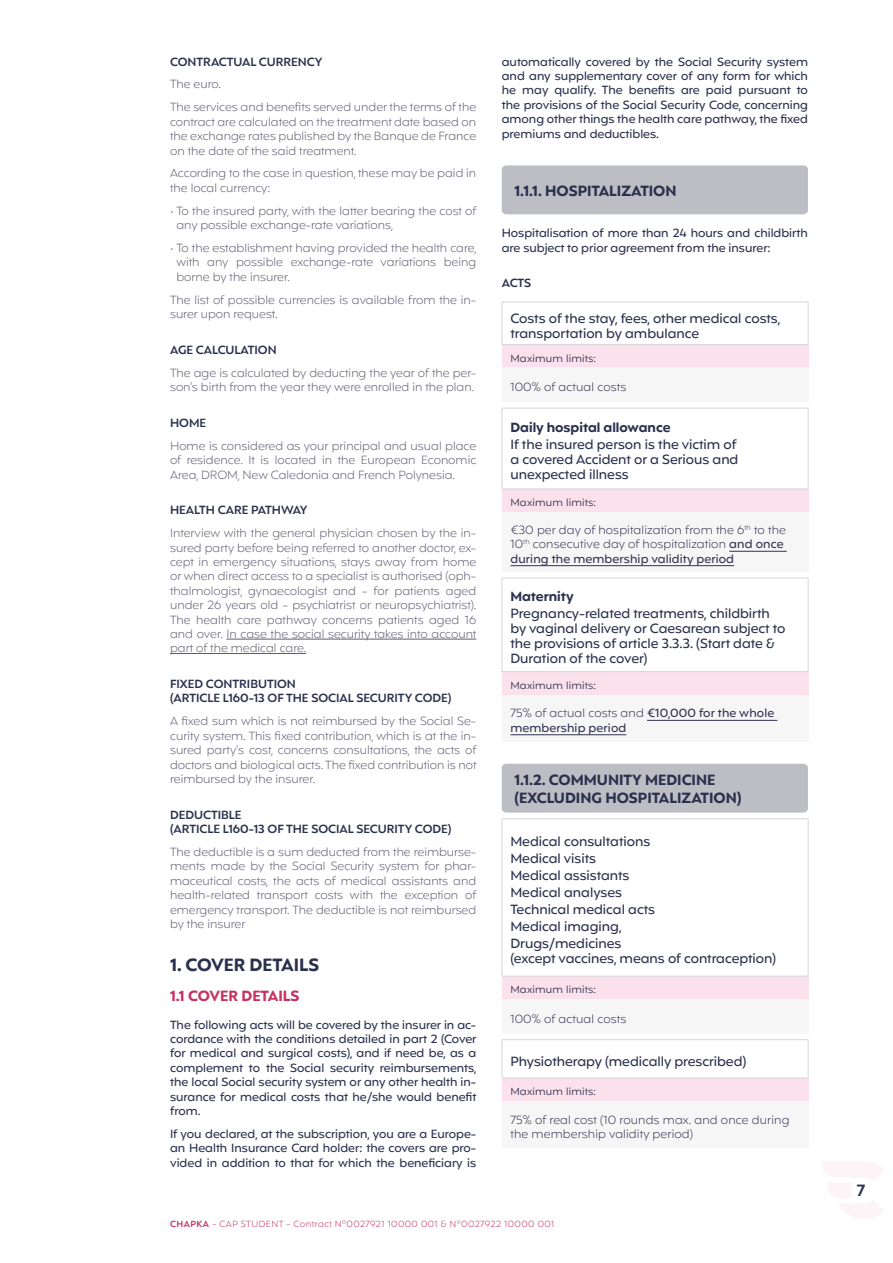
<style>
.page{position:relative;width:893px;height:1263px;background:#fff}
.page>*{position:absolute;margin:0;border:0;box-sizing:border-box;transform-origin:0 0}
.t1{font:700 18px "Mangueira Alt";color:#2a314d}
.t2{font:600 16.5px "Mangueira Alt";color:#2a314d}
.t3{font:700 15px/18px "Mangueira Alt";color:#2a314d}
.t4{font:700 15px "Mangueira Alt";color:#c73160}
.t5{font:500 13.5px/15px "Mangueira Alt";color:#2a314d}
.t6{font:700 13.5px "Mangueira Alt";color:#2a314d}
.t7{font:300 12px/14.4px "Mangueira Alt";color:#605b72;text-align:justify}
.t8{font:500 12px/14.4px "Mangueira Alt";color:#2a314d;text-align:justify}
.t9{font:300 12px/14.4px "Mangueira Alt";letter-spacing:.01em;color:#33324f}
.t10{font:600 12px/14.4px "Mangueira Alt";color:#2a314d}
.t11{font:500 12px/14.4px "Mangueira Alt";letter-spacing:.01em;color:#33324f}
.t12{font:10.5px "Mangueira Alt";letter-spacing:.02em;color:#33324f}
.t13{font:300 9px "Mangueira Alt";letter-spacing:.05em;color:#c73160}
.s1{font-weight:500}
.s2{font-weight:300}
.s3{font-weight:600}
</style>
<div class="page">
<svg style="left:821px;top:1162px;width:62px;height:57px"></svg>
<hr style="left:226px;top:639px;width:250px;height:1px;background:#605b72">
<hr style="left:170px;top:653px;width:136px;height:1px;background:#605b72">
<div style="left:502px;top:165px;width:306px;height:49px;background:#bdbdc4"></div>
<div style="left:502px;top:344px;width:306px;height:24px;background:#fae1ec"></div>
<div style="left:502px;top:368px;width:306px;height:34px;background:#f7f6f7"></div>
<hr style="left:502px;top:302px;width:306px;height:1px;background:#d6d5d9">
<hr style="left:502px;top:302px;width:1px;height:42px;background:#d6d5d9">
<hr style="left:808px;top:302px;width:1px;height:42px;background:#d6d5d9">
<hr style="left:502px;top:344px;width:306px;height:1px;background:#d6d5d9">
<div style="left:502px;top:489px;width:306px;height:23px;background:#fae1ec"></div>
<div style="left:502px;top:512px;width:306px;height:60px;background:#f7f6f7"></div>
<hr style="left:502px;top:408px;width:306px;height:1px;background:#d6d5d9">
<hr style="left:502px;top:408px;width:1px;height:81px;background:#d6d5d9">
<hr style="left:808px;top:408px;width:1px;height:81px;background:#d6d5d9">
<hr style="left:502px;top:489px;width:306px;height:1px;background:#d6d5d9">
<hr style="left:729px;top:551px;width:58px;height:1px;background:#33324f">
<hr style="left:510px;top:565px;width:224px;height:1px;background:#33324f">
<div style="left:502px;top:672px;width:306px;height:23px;background:#fae1ec"></div>
<div style="left:502px;top:695px;width:306px;height:47px;background:#f7f6f7"></div>
<hr style="left:502px;top:578px;width:306px;height:1px;background:#d6d5d9">
<hr style="left:502px;top:578px;width:1px;height:93px;background:#d6d5d9">
<hr style="left:808px;top:578px;width:1px;height:93px;background:#d6d5d9">
<hr style="left:502px;top:671px;width:306px;height:1px;background:#d6d5d9">
<hr style="left:647px;top:720px;width:130px;height:1px;background:#33324f">
<hr style="left:510px;top:734px;width:116px;height:1px;background:#33324f">
<div style="left:502px;top:764px;width:306px;height:48px;background:#bdbdc4"></div>
<div style="left:502px;top:976px;width:306px;height:23px;background:#fae1ec"></div>
<div style="left:502px;top:999px;width:306px;height:34px;background:#f7f6f7"></div>
<hr style="left:502px;top:818px;width:306px;height:1px;background:#d6d5d9">
<hr style="left:502px;top:819px;width:1px;height:157px;background:#d6d5d9">
<hr style="left:808px;top:819px;width:1px;height:157px;background:#d6d5d9">
<hr style="left:502px;top:976px;width:306px;height:1px;background:#d6d5d9">
<div style="left:502px;top:1078px;width:306px;height:23px;background:#fae1ec"></div>
<div style="left:502px;top:1101px;width:306px;height:47px;background:#f7f6f7"></div>
<hr style="left:502px;top:1039px;width:306px;height:1px;background:#d6d5d9">
<hr style="left:502px;top:1040px;width:1px;height:38px;background:#d6d5d9">
<hr style="left:808px;top:1040px;width:1px;height:38px;background:#d6d5d9">
<hr style="left:502px;top:1078px;width:306px;height:1px;background:#d6d5d9">
<p class="t10" style="left:170px;top:55px;width:154px">CONTRACTUAL CURRENCY</p>
<p class="t7" style="left:170px;top:74px;width:308px;line-height:23px">The euro.<br>The services and benefits served under the terms of the</p>
<p class="t7" style="left:170px;top:115px;width:308px">contract are calculated on the treatment date based on the exchange rates published by the Banque de France on the date of the said treatment.</p>
<p class="t7" style="left:170px;top:167px;width:308px">According to the case in question, these may be paid in the local currency:</p>
<p class="t7" style="left:176px;top:204px;width:302px;text-indent:-6px">• To the insured party, with the latter bearing the cost of any possible exchange-rate variations,</p>
<p class="t7" style="left:176px;top:242px;width:302px;text-indent:-6px">• To the establishment having provided the health care, with any possible exchange-rate variations being borne by the insurer.</p>
<p class="t7" style="left:170px;top:293px;width:308px">The list of possible currencies is available from the in&shy;surer upon request.</p>
<p class="t10" style="left:170px;top:344px;width:108px">AGE CALCULATION</p>
<p class="t7" style="left:170px;top:366px;width:308px">The age is calculated by deducting the year of the per&shy;son’s birth from the year they were enrolled in the plan.</p>
<p class="t10" style="left:170px;top:417px;width:38px">HOME</p>
<p class="t7" style="left:170px;top:439px;width:308px">Home is considered as your principal and usual place of residence. It is located in the European Economic Area, DROM, New Caledonia and French Polynesia.</p>
<p class="t10" style="left:170px;top:504px;width:139px">HEALTH CARE PATHWAY</p>
<p class="t7" style="left:170px;top:527px;width:308px">Interview with the general physician chosen by the in&shy;sured party before being referred to another doctor, ex&shy;cept in emergency situations, stays away from home or when direct access to a specialist is authorised (oph&shy;thalmologist, gynaecologist and - for patients aged under 26 years old - psychiatrist or neuropsychiatrist).<br>The health care pathway concerns patients aged 16 and over. In case the social security takes into account part of the medical care.</p>
<p class="t10" style="left:170px;top:678px;width:283px">FIXED CONTRIBUTION<br>(ARTICLE L160-13 OF THE SOCIAL SECURITY CODE)</p>
<p class="t7" style="left:170px;top:715px;width:308px">A fixed sum which is not reimbursed by the Social Se&shy;curity system. This fixed contribution, which is at the in&shy;sured party’s cost, concerns consultations, the acts of doctors and biological acts. The fixed contribution is not reimbursed by the insurer.</p>
<p class="t10" style="left:170px;top:808px;width:283px">DEDUCTIBLE<br>(ARTICLE L160-13 OF THE SOCIAL SECURITY CODE)</p>
<p class="t7" style="left:170px;top:845px;width:308px">The deductible is a sum deducted from the reimburse&shy;ments made by the Social Security system for phar&shy;maceutical costs, the acts of medical assistants and health-related transport costs with the exception of emergency transport. The deductible is not reimbursed by the insurer</p>
<h1 class="t1" style="left:170px;top:953px;width:151px">1. COVER DETAILS</h1>
<p class="t4" style="left:170px;top:986px;width:131px">1.1 COVER DETAILS</p>
<p class="t8" style="left:170px;top:1018px;width:308px">The following acts will be covered by the insurer in ac&shy;cordance with the conditions detailed in part 2 (Cover for medical and surgical costs), and if need be, as a complement to the Social security reimbursements, the local Social security system or any other health in&shy;surance for medical costs that he/she would benefit from.</p>
<p class="t8" style="left:170px;top:1128px;width:308px">If you declared, at the subscription, you are a Europe&shy;an Health Insurance Card holder: the covers are pro&shy;vided in addition to that for which the beneficiary is</p>
<p class="t8" style="left:502px;top:55px;width:308px">automatically covered by the Social Security system and any supplementary cover of any form for which he may qualify. The benefits are paid pursuant to the provisions of the Social Security Code, concerning among other things the health care pathway, the fixed premiums and deductibles.</p>
<p class="t3" style="left:514px;top:183px;width:164px">1.1.1. HOSPITALIZATION</p>
<p class="t8" style="left:502px;top:227px;width:308px">Hospitalisation of more than 24 hours and childbirth are subject to prior agreement from the insurer:</p>
<p class="t10" style="left:502px;top:277px;width:31px">ACTS</p>
<p class="t5" style="left:510px;top:312px;width:271px">Costs of the stay, fees, other medical costs, transportation by ambulance</p>
<p class="t12" style="left:510px;top:351px;width:87px">Maximum limits:</p>
<p class="t9" style="left:510px;top:381px;width:118px">100% of actual costs</p>
<p class="t6" style="left:510px;top:418px;width:162px">Daily hospital allowance</p>
<p class="t5" style="left:510px;top:438px;width:229px">If the insured person is the victim of a covered Accident or a Serious and unexpected illness</p>
<p class="t12" style="left:510px;top:495px;width:87px">Maximum limits:</p>
<p class="t9" style="left:510px;top:523px;width:277px">€30 per day of hospitalization from the 6<sup>th</sup> to the<br>10<sup>th</sup> consecutive day of hospitalization <span class="s1">and once during the membership validity period</span></p>
<p class="t6" style="left:510px;top:587px;width:65px">Maternity</p>
<p class="t5" style="left:510px;top:607px;width:276px">Pregnancy-related treatments, childbirth by vaginal delivery or Caesarean subject to the provisions of article 3.3.3. (Start date &amp; Duration of the cover)</p>
<p class="t12" style="left:510px;top:678px;width:87px">Maximum limits:</p>
<p class="t11" style="left:510px;top:707px;width:265px"><span class="s2">75% of actual costs and</span> €10,000 for the whole membership period</p>
<p class="t3" style="left:514px;top:772px;width:229px">1.1.2. COMMUNITY MEDICINE (EXCLUDING HOSPITALIZATION)</p>
<p class="t5" style="left:510px;top:833px;width:146px;line-height:17.1px">Medical consultations<br>Medical visits<br>Medical assistants<br>Medical analyses<br>Technical medical acts<br>Medical imaging,<br>Drugs/medicines</p>
<p class="t5" style="left:510px;top:952px;width:267px">(except vaccines, means of contraception)</p>
<p class="t12" style="left:510px;top:983px;width:87px">Maximum limits:</p>
<p class="t9" style="left:510px;top:1012px;width:118px">100% of actual costs</p>
<p class="t5" style="left:510px;top:1055px;width:237px">Physiotherapy (medically prescribed)</p>
<p class="t12" style="left:510px;top:1084px;width:87px">Maximum limits:</p>
<p class="t9" style="left:510px;top:1113px;width:281px">75% of real cost (10 rounds max. and once during the membership validity period)</p>
<p class="t13" style="left:170px;top:1218px;width:386px"><span class="s3">CHAPKA</span> - CAP STUDENT - Contract N°0027921 10000 001 &amp; N°0027922 10000 001</p>
<h2 class="t2" style="left:857px;top:1179px;width:10px">7</h2>
</div>
